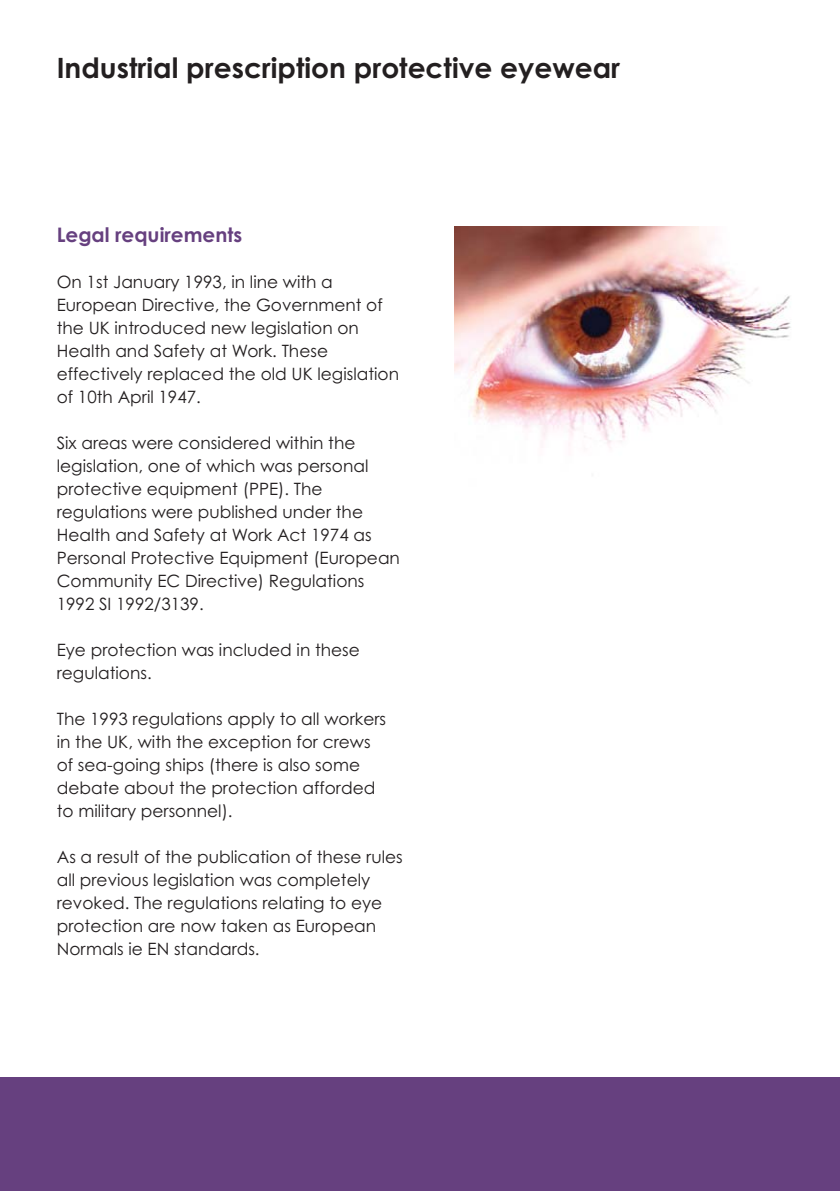
<style>
.page{position:relative;width:840px;height:1191px;background:#fff}
.page>*{position:absolute;margin:0;border:0;box-sizing:border-box;transform-origin:0 0}
.t1{font:700 28px "Century Gothic";color:#231f20}
.t2{font:700 20px "Century Gothic";color:#66407f}
.t3{font:17px/23px "Century Gothic";color:#231f20}
</style>
<div class="page">
<div style="left:0;top:1077px;width:839px;height:114px;background:#66407f"></div>
<img style="left:454px;top:227px;width:337px;height:219px">
<h1 class="t1" style="left:57px;top:57px;width:564px">Industrial prescription protective eyewear</h1>
<p class="t2" style="left:57px;top:227px;width:187px">Legal requirements</p>
<p class="t3" style="left:57px;top:272px;width:344px">On 1st January 1993, in line with a European Directive, the Government of the UK introduced new legislation on Health and Safety at Work. These effectively replaced the old UK legislation of 10th April 1947.</p>
<p class="t3" style="left:57px;top:433px;width:344px">Six areas were considered within the legislation, one of which was personal protective equipment (PPE). The regulations were published under the Health and Safety at Work Act 1974 as Personal Protective Equipment (European Community EC Directive) Regulations 1992 SI 1992/3139.</p>
<p class="t3" style="left:57px;top:640px;width:304px">Eye protection was included in these regulations.</p>
<p class="t3" style="left:57px;top:709px;width:331px">The 1993 regulations apply to all workers in the UK, with the exception for crews of sea-going ships (there is also some debate about the protection afforded to military personnel).</p>
<p class="t3" style="left:57px;top:847px;width:347px">As a result of the publication of these rules all previous legislation was completely revoked. The regulations relating to eye protection are now taken as European Normals ie EN standards.</p>
</div>
